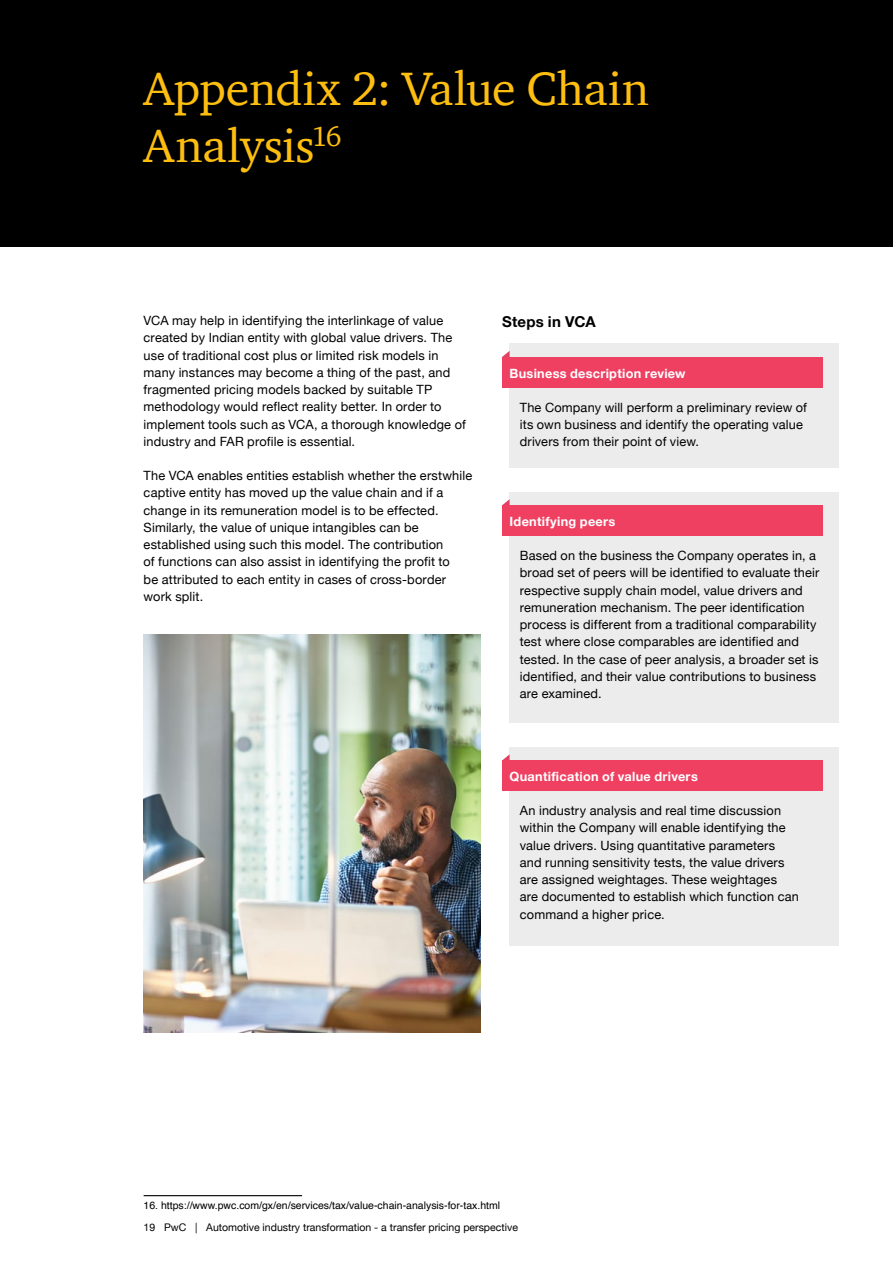
<style>
.page{position:relative;width:893px;height:1263px;background:#fff}
.page>*{position:absolute;margin:0;border:0;box-sizing:border-box;transform-origin:0 0}
.t1{font:48px/57.6px "ITC Charter Com";letter-spacing:-.005em;color:#febe10}
.t2{font:700 15px "Helvetica Neue";letter-spacing:.01em;color:#000}
.t3{font:12.75px/17.2px "Helvetica Neue";letter-spacing:.015em;color:#000}
.t4{font:700 12.75px "Helvetica Neue";letter-spacing:.02em;color:#fff}
.t5{font:10.5px "Helvetica";color:#000}
.t6{font:10.5px "Helvetica Neue";color:#000}
</style>
<div class="page">
<div style="left:0;top:0;width:893px;height:247px;background:#000"></div>
<hr style="left:144px;top:1195px;width:158px;height:1px;background:#000">
<img style="left:144px;top:635px;width:336px;height:397px">
<div style="left:510px;top:344px;width:329px;height:124px;background:#ececed"></div>
<svg style="left:502px;top:351px;width:8px;height:6px"></svg>
<div style="left:502px;top:357px;width:320px;height:31px;background:#ef4062"></div>
<div style="left:510px;top:492px;width:329px;height:231px;background:#ececed"></div>
<svg style="left:502px;top:499px;width:8px;height:6px"></svg>
<div style="left:502px;top:505px;width:320px;height:31px;background:#ef4062"></div>
<div style="left:510px;top:747px;width:329px;height:198px;background:#ececed"></div>
<svg style="left:503px;top:754px;width:7px;height:6px"></svg>
<div style="left:502px;top:760px;width:320px;height:31px;background:#ef4062"></div>
<h1 class="t1" style="left:144px;top:59px;width:507px">Appendix 2: Value Chain<br>Analysis<sup>16</sup></h1>
<p class="t3" style="left:144px;top:313px;width:324px">VCA may help in identifying the interlinkage of value created by Indian entity with global value drivers. The use of traditional cost plus or limited risk models in many instances may become a thing of the past, and fragmented pricing models backed by suitable TP methodology would reflect reality better. In order to implement tools such as VCA, a thorough knowledge of industry and FAR profile is essential.</p>
<p class="t3" style="left:144px;top:468px;width:330px">The VCA enables entities establish whether the erstwhile captive entity has moved up the value chain and if a change in its remuneration model is to be effected.<br>Similarly, the value of unique intangibles can be established using such this model. The contribution<br>of functions can also assist in identifying the profit to<br>be attributed to each entity in cases of cross-border work split.</p>
<p class="t2" style="left:502px;top:310px;width:95px">Steps in VCA</p>
<p class="t4" style="left:510px;top:363px;width:178px">Business description review</p>
<p class="t3" style="left:520px;top:399px;width:289px">The Company will perform a preliminary review of its own business and identify the operating value drivers from their point of view.</p>
<p class="t4" style="left:510px;top:511px;width:107px">Identifying peers</p>
<p class="t3" style="left:520px;top:548px;width:301px">Based on the business the Company operates in, a broad set of peers will be identified to evaluate their respective supply chain model, value drivers and remuneration mechanism. The peer identification process is different from a traditional comparability test where close comparables are identified and tested. In the case of peer analysis, a broader set is identified, and their value contributions to business are examined.</p>
<p class="t4" style="left:510px;top:767px;width:190px">Quantification of value drivers</p>
<p class="t3" style="left:520px;top:803px;width:281px">An industry analysis and real time discussion within the Company will enable identifying the value drivers. Using quantitative parameters and running sensitivity tests, the value drivers are assigned weightages. These weightages<br>are documented to establish which function can command a higher price.</p>
<p class="t5" style="left:144px;top:1197px;width:358px">16. https://www.pwc.com/gx/en/services/tax/value-chain-analysis-for-tax.html</p>
<p class="t6" style="left:144px;top:1220px;width:376px">19 PwC | Automotive industry transformation - a transfer pricing perspective</p>
</div>
